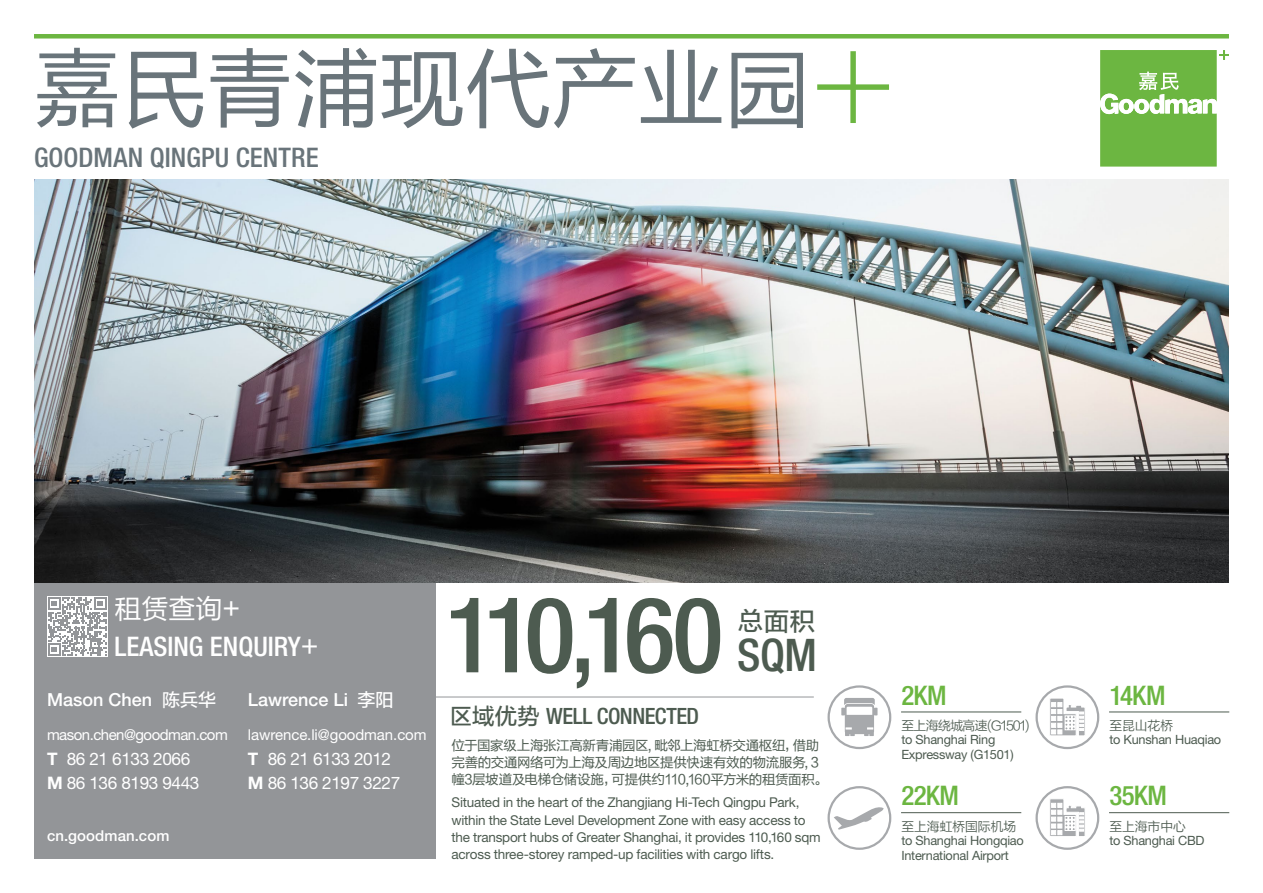
<style>
.page{position:relative;width:1263px;height:893px;background:#fff}
.page>*{position:absolute;margin:0;border:0;box-sizing:border-box;transform-origin:0 0}
.t1{font:500 condensed 105px "Helvetica Neue LT Std";letter-spacing:-.085em;color:#4d5b50}
.t2{font:86.25px "FZLTHK GBK1 0";color:#69747a}
.t3{font:500 condensed 45px "Helvetica Neue LT Std";color:#4d5b50}
.t4{font:500 condensed 27px "Helvetica Neue LT Std";letter-spacing:.005em;color:#69747a}
.t5{font:500 condensed 27px "Helvetica Neue LT Std";color:#fff}
.t6{font:500 condensed 27px "Helvetica Neue LT Std";letter-spacing:-.025em;color:#6cb641}
.t7{font:27px "FZLTHK GBK1 0";color:#fff}
.t8{font:25.5px "FZLTZHUNHK GBK1 0";color:#4d5b50}
.t9{font:500 condensed 22.5px "Helvetica Neue LT Std";letter-spacing:-.02em;color:#4d5b50}
.t10{font:500 18px "Helvetica Neue LT Std";color:#fff}
.t11{font:17.25px/23.5px "Helvetica Neue LT Std";letter-spacing:-.025em;color:#fff}
.t12{font:700 17.25px "Helvetica Neue LT Std";color:#fff}
.t13{font:15px "Helvetica Neue LT Std";letter-spacing:-.005em;color:#fff}
.t14{font:15px "Helvetica Neue LT Std";letter-spacing:-.025em;color:#fff}
.t15{font:500 15px "Helvetica Neue LT Std";letter-spacing:.01em;color:#fff}
.t16{font:13.5px/17.2px "Helvetica Neue LT Std";letter-spacing:-.015em;color:#4d5b50}
.t17{font:13.5px/17.2px "FZLTHK GBK1 0";letter-spacing:-.03em;color:#4d5b50}
.t18{font:12.75px/14.2px "Helvetica Neue LT Std";letter-spacing:-.02em;color:#4d5b50}
.t19{font:12.75px "FZLTXIHK GBK1 0";color:#4d5b50}
.t20{font:12.75px "FZLTXIHK GBK1 0";letter-spacing:-.04em;color:#4d5b50}
.s1{font-family:"Helvetica Neue LT Std";font-weight:100;font-size:142.5px;color:#6cb641}
.s2{font-family:"FZLTHK GBK1 0";font-weight:400;font-stretch:normal}
.s3{font-family:"FZLTZHUNHK GBK1 0";font-weight:400}
.s4{font-weight:700}
.s5{font-family:"FZLTZHUNHK GBK1 0";font-weight:400;font-stretch:normal}
</style>
<div class="page">
<div style="left:827px;top:786px;width:64px;height:64px;border:2px solid #a7a9ac;border-radius:50%"></div>
<svg style="left:834px;top:807px;width:50px;height:23px"></svg>
<div style="left:34px;top:34px;width:1195px;height:5px;background:#6cb641"></div>
<div style="left:34px;top:583px;width:401px;height:276px;background:#939598"></div>
<hr style="left:901px;top:712px;width:120px;height:1px;background:#4d5b50">
<hr style="left:901px;top:812px;width:120px;height:1px;background:#4d5b50">
<hr style="left:1109px;top:712px;width:120px;height:1px;background:#4d5b50">
<hr style="left:1109px;top:812px;width:120px;height:1px;background:#4d5b50">
<div style="left:827px;top:685px;width:64px;height:64px;border:2px solid #a7a9ac;border-radius:50%"></div>
<svg style="left:841px;top:698px;width:36px;height:38px"></svg>
<hr style="left:423px;top:697px;width:391px;height:1px;background:#939598">
<svg style="left:1100px;top:50px;width:129px;height:117px"></svg>
<div style="left:1035px;top:786px;width:64px;height:64px;border:2px solid #a7a9ac;border-radius:50%"></div>
<svg style="left:1050px;top:799px;width:35px;height:37px"></svg>
<div style="left:1035px;top:685px;width:64px;height:64px;border:2px solid #a7a9ac;border-radius:50%"></div>
<svg style="left:1050px;top:698px;width:35px;height:38px"></svg>
<div style="left:47px;top:596px;width:60px;height:61px;background:#fff"></div>
<svg style="left:48px;top:597px;width:59px;height:59px"></svg>
<img style="left:34px;top:179px;width:1195px;height:404px">
<h2 class="t2" style="left:34px;top:41px;width:863px">嘉民青浦现代产业园<span class="s1">+</span></h2>
<h3 class="t4" style="left:34px;top:141px;width:286px">GOODMAN QINGPU CENTRE</h3>
<h3 class="t7" style="left:114px;top:594px;width:127px">租赁查询+</h3>
<h3 class="t5" style="left:114px;top:630px;width:206px">LEASING ENQUIRY<span class="s2">+</span></h3>
<h3 class="t10" style="left:47px;top:689px;width:171px">Mason Chen <span class="s3">陈兵华</span></h3>
<p class="t14" style="left:47px;top:725px;width:182px">mason.chen@goodman.com</p>
<p class="t11" style="left:67px;top:747px;width:125px">86 21 6133 2066</p>
<p class="t12" style="left:47px;top:748px;width:12px">T</p>
<p class="t11" style="left:47px;top:770px;width:154px"><span class="s4">M</span> 86 136 8193 9443</p>
<p class="t15" style="left:47px;top:826px;width:124px">cn.goodman.com</p>
<h3 class="t10" style="left:248px;top:689px;width:147px">Lawrence Li <span class="s3">李阳</span></h3>
<p class="t13" style="left:248px;top:725px;width:180px">lawrence.li@goodman.com</p>
<p class="t11" style="left:248px;top:747px;width:154px"><span class="s4">T</span> 86 21 6133 2012<br><span class="s4">M</span> 86 136 2197 3227</p>
<h1 class="t1" style="left:445px;top:572px;width:280px">110,160</h1>
<h3 class="t9" style="left:450px;top:703px;width:251px"><span class="s5">区域优势</span> WELL CONNECTED</h3>
<h3 class="t8" style="left:738px;top:608px;width:79px">总面积</h3>
<h3 class="t3" style="left:737px;top:628px;width:81px">SQM</h3>
<p class="t17" style="left:451px;top:737px;width:377px">位于国家级上海张江高新青浦园区, 毗邻上海虹桥交通枢纽，借助完善的交通网络可为上海及周边地区提供快速有效的物流服务, 3幢3层坡道及电梯仓储设施，可提供约110,160平方米的租赁面积。</p>
<p class="t16" style="left:451px;top:794px;width:371px">Situated in the heart of the Zhangjiang Hi-Tech Qingpu Park, within the State Level Development Zone with easy access to the transport hubs of Greater Shanghai, it provides 110,160 sqm across three-storey ramped-up facilities with cargo lifts.</p>
<h3 class="t6" style="left:901px;top:679px;width:47px">2KM</h3>
<h3 class="t6" style="left:1109px;top:679px;width:58px">14KM</h3>
<p class="t20" style="left:901px;top:719px;width:130px">至上海绕城高速(G1501)</p>
<p class="t18" style="left:901px;top:733px;width:114px">to Shanghai Ring<br>Expressway (G1501)</p>
<h3 class="t6" style="left:901px;top:780px;width:59px">22KM</h3>
<h3 class="t6" style="left:1109px;top:780px;width:59px">35KM</h3>
<p class="t19" style="left:1109px;top:719px;width:65px">至昆山花桥</p>
<p class="t18" style="left:1109px;top:733px;width:113px">to Kunshan Huaqiao</p>
<p class="t19" style="left:901px;top:820px;width:116px">至上海虹桥国际机场</p>
<p class="t18" style="left:901px;top:834px;width:124px">to Shanghai Hongqiao<br>International Airport</p>
<p class="t19" style="left:1109px;top:820px;width:78px">至上海市中心</p>
<p class="t18" style="left:1109px;top:834px;width:97px">to Shanghai CBD</p>
</div>
